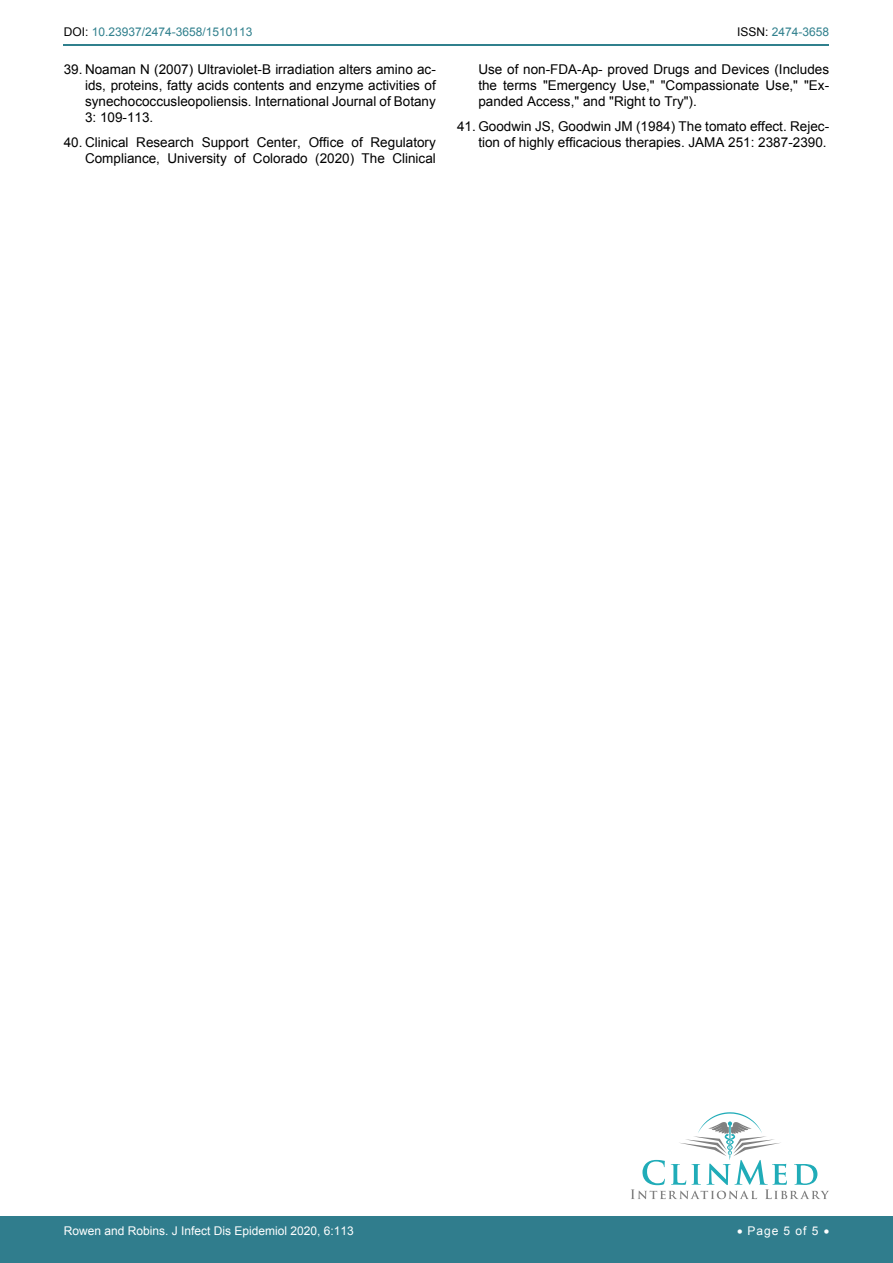
<style>
.page{position:relative;width:893px;height:1263px;background:#fff}
.page>*{position:absolute;margin:0;border:0;box-sizing:border-box;transform-origin:0 0}
.t1{font:13.5px/16.2px "Arial";color:#000;text-align:justify}
.t2{font:12px "Arial";color:#fff}
.t3{font:12px "Arial";color:#30808d}
.s1{color:#000}
</style>
<div class="page">
<hr style="left:64px;top:45px;width:765px;height:1px;background:#30808d">
<div style="left:0;top:1217px;width:893px;height:46px;background:#307d8d"></div>
<svg style="left:631px;top:1112px;width:198px;height:87px"></svg>
<p class="t3" style="left:64px;top:24px;width:190px"><span class="s1">DOI:</span> 10.23937/2474-3658/1510113</p>
<p class="t3" style="left:737px;top:24px;width:94px"><span class="s1">ISSN:</span> 2474-3658</p>
<p class="t1" style="left:85px;top:61px;width:352px;text-indent:-21px">39. Noaman N (2007) Ultraviolet-B irradiation alters amino ac&shy;ids, proteins, fatty acids contents and enzyme activities of synechococcusleopoliensis. International Journal of Botany 3: 109-113.</p>
<p class="t1" style="left:64px;top:134px;width:374px;text-align:right">40. Clinical Research Support Center, Office of Regulatory<br>Compliance, University of Colorado (2020) The Clinical</p>
<p class="t1" style="left:478px;top:61px;width:352px">Use of non-FDA-Ap- proved Drugs and Devices (Includes the terms "Emergency Use," "Compassionate Use," "Ex&shy;panded Access," and "Right to Try").</p>
<p class="t1" style="left:457px;top:118px;width:374px;text-align:right">41. Goodwin JS, Goodwin JM (1984) The tomato effect. Rejec&shy;tion of highly efficacious therapies. JAMA 251: 2387-2390.</p>
<p class="t2" style="left:64px;top:1223px;width:292px">Rowen and Robins. J Infect Dis Epidemiol 2020, 6:113</p>
<p class="t2" style="left:737px;top:1223px;width:94px">• Page 5 of 5 •</p>
</div>
